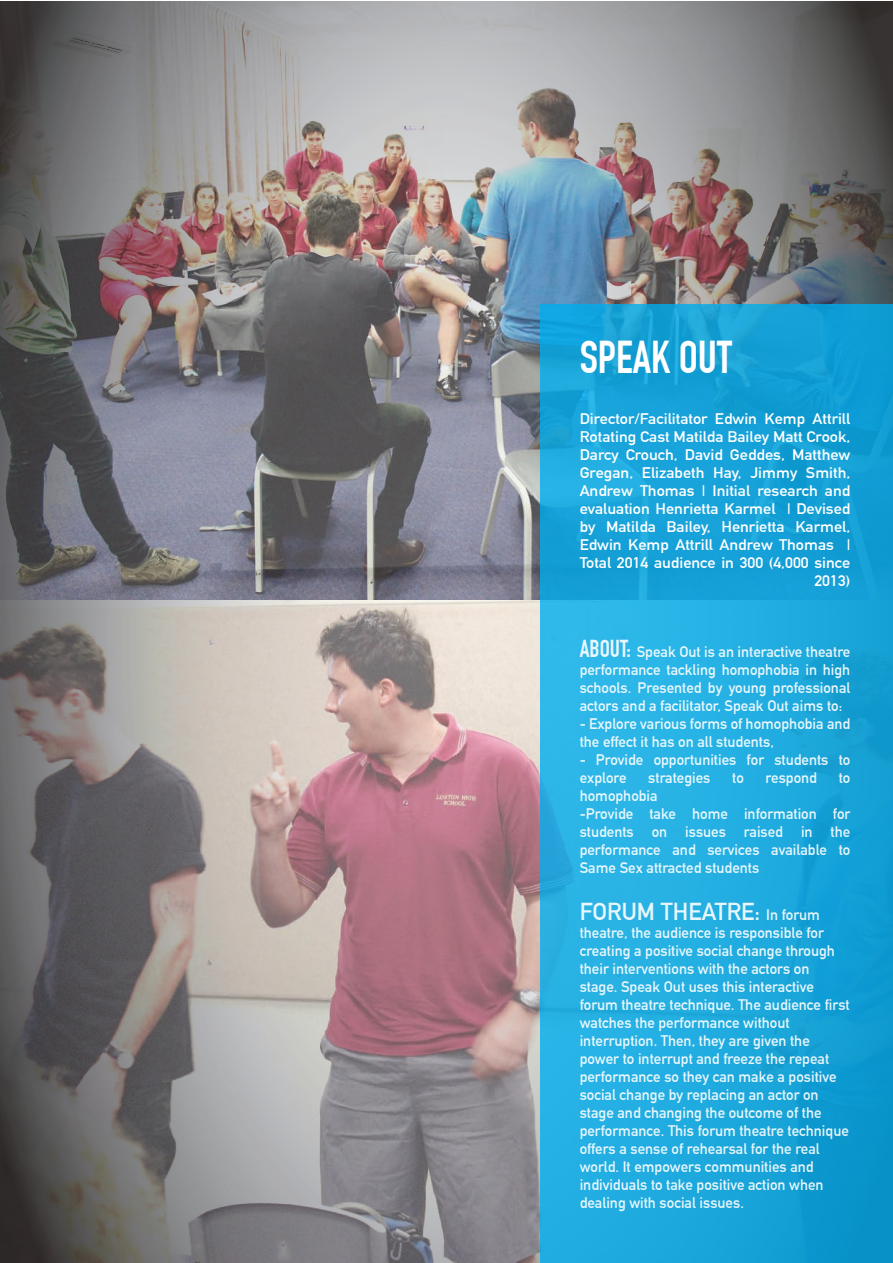
<style>
.page{position:relative;width:893px;height:1263px;background:#fff}
.page>*{position:absolute;margin:0;border:0;box-sizing:border-box;transform-origin:0 0}
.t1{font:700 45px "DIN Condensed";color:#fff}
.t2{font:700 24px "DIN Alternate";color:rgb(255 255 255/.9)}
.t3{font:700 15px/18px "DIN Alternate";color:rgb(255 255 255/.9)}
.t4{font:700 15px/18px "DIN Alternate";color:#fff;text-align:right;scale:1.09 1}
.s1{font-family:"DIN Condensed";font-size:24px}
.s2{font-size:15px}
</style>
<div class="page">
<img style="left:12px;top:1px;width:880px;height:1262px">
<img style="left:0;top:1px;width:12px;height:1262px">
<svg style="left:541px;top:304px;width:351px;height:959px;background:#1ca7db"></svg>
<h1 class="t1" style="left:580px;top:341px;width:154px">SPEAK OUT</h1>
<p class="t4" style="left:580px;top:410px;width:250px">Director/Facilitator Edwin Kemp Attrill Rotating Cast Matilda Bailey Matt Crook, Darcy Crouch, David Geddes, Matthew Gregan, Elizabeth Hay, Jimmy Smith, Andrew Thomas | Initial research and evaluation Henrietta Karmel | Devised by Matilda Bailey, Henrietta Karmel, Edwin Kemp Attrill Andrew Thomas | Total 2014 audience in 300 (4,000 since 2013)</p>
<p class="t3" style="left:580px;top:643px;width:272px;text-align:justify"><span class="s1">ABOUT:</span> Speak Out is an interactive theatre performance tackling homophobia in high schools. Presented by young professional actors and a facilitator, Speak Out aims to:</p>
<p class="t3" style="left:580px;top:715px;width:272px">- Explore various forms of homophobia and the effect it has on all students,</p>
<p class="t3" style="left:580px;top:751px;width:272px">- Provide opportunities for students to explore</p>
<p class="t3" style="left:648px;top:769px;width:64px">strategies</p>
<p class="t3" style="left:732px;top:769px;width:13px">to</p>
<p class="t3" style="left:766px;top:769px;width:53px">respond</p>
<p class="t3" style="left:839px;top:769px;width:13px">to</p>
<p class="t3" style="left:580px;top:787px;width:272px">homophobia<br>-Provide take home information for students on issues raised in the performance and services available to<br>Same Sex attracted students</p>
<h2 class="t2" style="left:580px;top:897px;width:242px">FORUM THEATRE: <span class="s2">In forum</span></h2>
<p class="t3" style="left:580px;top:923px;width:271px">theatre, the audience is responsible for creating a positive social change through their interventions with the actors on stage. Speak Out uses this interactive forum theatre technique. The audience first watches the performance without interruption. Then, they are given the power to interrupt and freeze the repeat performance so they can make a positive social change by replacing an actor on stage and changing the outcome of the performance. This forum theatre technique offers a sense of rehearsal for the real world. It empowers communities and individuals to take positive action when dealing with social issues.</p>
</div>
